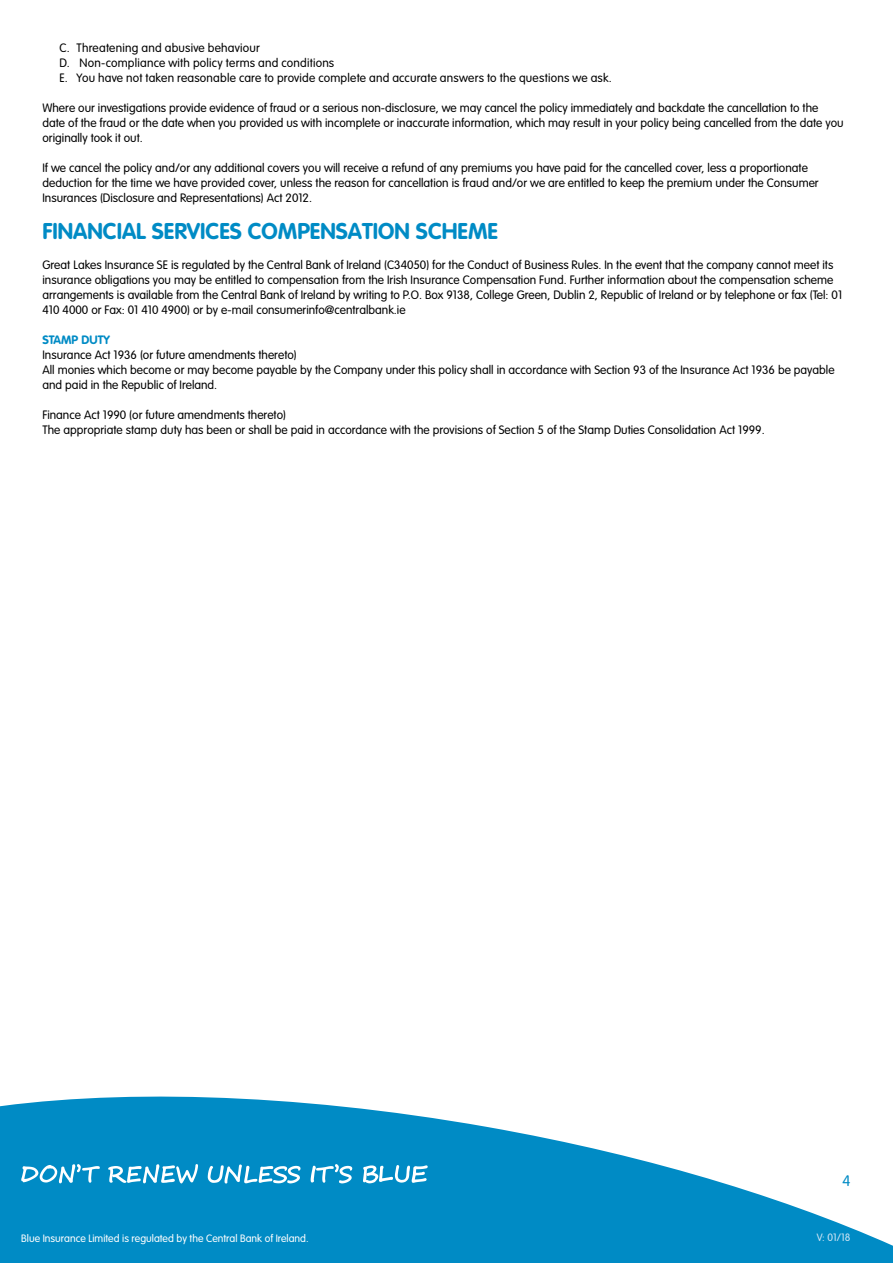
<style>
.page{position:relative;width:893px;height:1263px;background:#fff}
.page>*{position:absolute;margin:0;border:0;box-sizing:border-box;transform-origin:0 0}
.t1{font:700 22.5px "VAG Rounded Std";color:#008bc5}
.t2{font:300 15px "VAG Rounded Std";color:#008bc5}
.t3{font:300 12px/15px "VAG Rounded Std";color:#000}
.t4{font:300 12px/15px "VAG Rounded Std";letter-spacing:.02em;color:#000}
.t5{font:700 12px "VAG Rounded Std";color:#008bc5}
.t6{font:300 10.5px "VAG Rounded Std";color:#fff}
.t7{font:300 10.5px "VAG Rounded Std";color:#d4e7f5}
</style>
<div class="page">
<svg style="left:0;top:1096px;width:893px;height:167px;fill:#008bc5"></svg>
<svg style="left:21px;top:1164px;width:79px;height:19px"></svg>
<svg style="left:108px;top:1164px;width:90px;height:19px"></svg>
<svg style="left:208px;top:1164px;width:93px;height:19px"></svg>
<svg style="left:311px;top:1164px;width:41px;height:19px"></svg>
<svg style="left:363px;top:1165px;width:65px;height:18px"></svg>
<p class="t4" style="left:60px;top:40px;width:554px">C. Threatening and abusive behaviour<br>D. Non-compliance with policy terms and conditions<br>E. You have not taken reasonable care to provide complete and accurate answers to the questions we ask.</p>
<p class="t3" style="left:43px;top:100px;width:803px">Where our investigations provide evidence of fraud or a serious non-disclosure, we may cancel the policy immediately and backdate the cancellation to the date of the fraud or the date when you provided us with incomplete or inaccurate information, which may result in your policy being cancelled from the date you originally took it out.</p>
<p class="t3" style="left:43px;top:160px;width:778px">If we cancel the policy and/or any additional covers you will receive a refund of any premiums you have paid for the cancelled cover, less a proportionate deduction for the time we have provided cover, unless the reason for cancellation is fraud and/or we are entitled to keep the premium under the Consumer<br>Insurances (Disclosure and Representations) Act 2012.</p>
<h1 class="t1" style="left:43px;top:218px;width:457px">FINANCIAL SERVICES COMPENSATION SCHEME</h1>
<p class="t3" style="left:43px;top:258px;width:801px">Great Lakes Insurance SE is regulated by the Central Bank of Ireland (C34050) for the Conduct of Business Rules. In the event that the company cannot meet its insurance obligations you may be entitled to compensation from the Irish Insurance Compensation Fund. Further information about the compensation scheme arrangements is available from the Central Bank of Ireland by writing to P.O. Box 9138, College Green, Dublin 2, Republic of Ireland or by telephone or fax (Tel: 01<br>410 4000 or Fax: 01 410 4900) or by e-mail consumerinfo@centralbank.ie</p>
<p class="t5" style="left:43px;top:333px;width:69px">STAMP DUTY</p>
<p class="t3" style="left:43px;top:348px;width:794px">Insurance Act 1936 (or future amendments thereto)<br>All monies which become or may become payable by the Company under this policy shall in accordance with Section 93 of the Insurance Act 1936 be payable and paid in the Republic of Ireland.</p>
<p class="t3" style="left:43px;top:408px;width:724px">Finance Act 1990 (or future amendments thereto)<br>The appropriate stamp duty has been or shall be paid in accordance with the provisions of Section 5 of the Stamp Duties Consolidation Act 1999.</p>
<p class="t6" style="left:21px;top:1232px;width:289px">Blue Insurance Limited is regulated by the Central Bank of Ireland.</p>
<p class="t2" style="left:842px;top:1172px;width:10px">4</p>
<p class="t7" style="left:817px;top:1231px;width:35px">V: 01/18</p>
</div>
